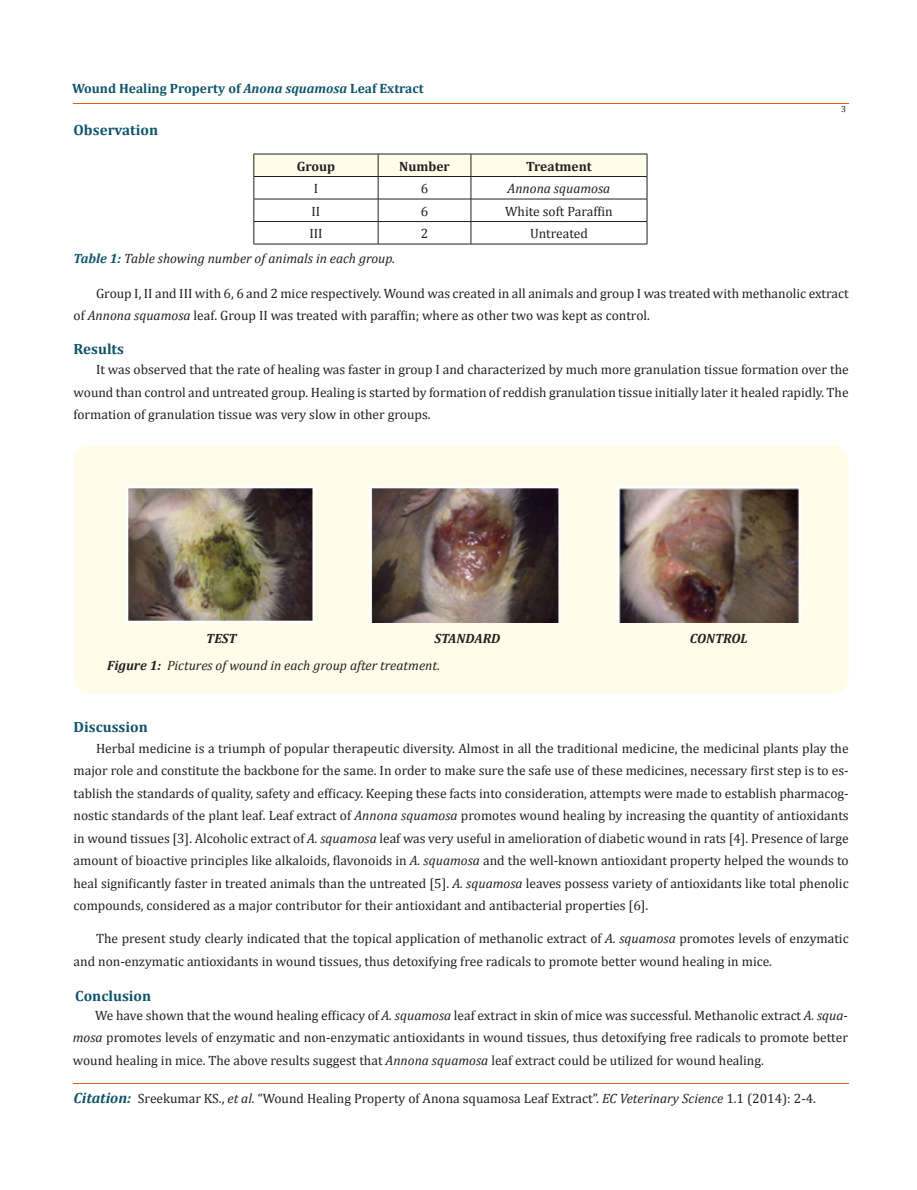
<style>
.page{position:relative;width:917px;height:1190px;background:#fff}
.page>*{position:absolute;margin:0;border:0;box-sizing:border-box;transform-origin:0 0}
.t1{font:700 14.85px "Cambria";color:#0e546a}
.t2{font:13.5px/22.5px "Cambria";color:#231f20;text-align:justify}
.t3{font:italic 13.5px "Cambria";color:#231f20}
.t4{font:700 13.5px "Cambria";color:#0e546a}
.t5{font:700 13.5px "Cambria";color:#231f20}
.t6{font:italic 700 13.5px "Cambria";color:#231f20}
.t7{font:9px "Cambria";color:#231f20}
.s1{font-style:italic}
.s2{font-weight:700;color:#0e546a}
.s3{font-weight:700}
.s4{font-weight:700;font-style:italic;font-size:14.85px;color:#0e546a}
</style>
<div class="page">
<hr style="left:74px;top:103px;width:774px;height:1px;background:#e05d1a">
<hr style="left:74px;top:1083px;width:774px;height:1px;background:#e05d1a">
<div style="left:77px;top:449px;width:767px;height:241px;background:#fffde9;border-radius:14px"></div>
<div style="left:74px;top:445px;width:774px;height:249px;border:8px solid #fffde9;border-radius:14px"></div>
<div style="left:253px;top:154px;width:393px;height:22px;background:#fffde9"></div>
<hr style="left:254px;top:154px;width:124px;height:1px;background:#231f20">
<hr style="left:378px;top:154px;width:93px;height:1px;background:#231f20">
<hr style="left:471px;top:154px;width:176px;height:1px;background:#231f20">
<hr style="left:254px;top:176px;width:124px;height:1px;background:#231f20">
<hr style="left:378px;top:176px;width:93px;height:1px;background:#231f20">
<hr style="left:471px;top:176px;width:176px;height:1px;background:#231f20">
<hr style="left:254px;top:199px;width:124px;height:1px;background:#231f20">
<hr style="left:378px;top:199px;width:93px;height:1px;background:#231f20">
<hr style="left:471px;top:199px;width:176px;height:1px;background:#231f20">
<hr style="left:254px;top:221px;width:124px;height:1px;background:#231f20">
<svg style="left:253px;top:154px;width:1px;height:90px"></svg>
<hr style="left:378px;top:221px;width:93px;height:1px;background:#231f20">
<svg style="left:378px;top:154px;width:1px;height:90px"></svg>
<hr style="left:471px;top:221px;width:176px;height:1px;background:#231f20">
<svg style="left:470px;top:154px;width:1px;height:90px"></svg>
<svg style="left:646px;top:154px;width:1px;height:90px"></svg>
<hr style="left:254px;top:244px;width:124px;height:1px;background:#231f20">
<hr style="left:378px;top:244px;width:93px;height:1px;background:#231f20">
<hr style="left:471px;top:244px;width:176px;height:1px;background:#231f20">
<img style="left:127px;top:486px;width:673px;height:136px">
<p class="t4" style="left:72px;top:79px;width:353px">Wound Healing Property of <span class="s1">Anona squamosa</span> Leaf Extract</p>
<p class="t1" style="left:74px;top:119px;width:86px">Observation</p>
<p class="t5" style="left:297px;top:156px;width:40px">Group</p>
<p class="t5" style="left:399px;top:156px;width:52px">Number</p>
<p class="t5" style="left:526px;top:156px;width:67px">Treatment</p>
<p class="t2" style="left:314px;top:177px;width:6px">I</p>
<p class="t2" style="left:421px;top:177px;width:9px">6</p>
<p class="t3" style="left:507px;top:179px;width:104px">Annona squamosa</p>
<p class="t2" style="left:311px;top:200px;width:10px">II</p>
<p class="t2" style="left:421px;top:200px;width:9px">6</p>
<p class="t2" style="left:505px;top:200px;width:109px">White soft Paraffin</p>
<p class="t2" style="left:309px;top:222px;width:15px">III</p>
<p class="t2" style="left:421px;top:222px;width:9px">2</p>
<p class="t2" style="left:530px;top:222px;width:59px">Untreated</p>
<p class="t3" style="left:74px;top:248px;width:323px"><span class="s2">Table 1:</span> Table showing number of animals in each group.</p>
<p class="t7" style="left:841px;top:104px;width:6px">3</p>
<p class="t2" style="left:74px;top:282px;width:776px;text-indent:22px">Group I, II and III with 6, 6 and 2 mice respectively. Wound was created in all animals and group I was treated with methanolic extract of <span class="s1">Annona squamosa</span> leaf. Group II was treated with paraffin; where as other two was kept as control.</p>
<p class="t1" style="left:74px;top:338px;width:52px">Results</p>
<p class="t2" style="left:74px;top:358px;width:776px;text-indent:22px">It was observed that the rate of healing was faster in group I and characterized by much more granulation tissue formation over the wound than control and untreated group. Healing is started by formation of reddish granulation tissue initially later it healed rapidly. The formation of granulation tissue was very slow in other groups.</p>
<p class="t6" style="left:206px;top:629px;width:32px">TEST</p>
<p class="t6" style="left:434px;top:629px;width:67px">STANDARD</p>
<p class="t6" style="left:689px;top:629px;width:60px">CONTROL</p>
<p class="t3" style="left:107px;top:656px;width:334px"><span class="s3">Figure 1:</span> Pictures of wound in each group after treatment.</p>
<p class="t1" style="left:74px;top:716px;width:76px">Discussion</p>
<p class="t2" style="left:74px;top:736px;width:776px;text-indent:22px">Herbal medicine is a triumph of popular therapeutic diversity. Almost in all the traditional medicine, the medicinal plants play the major role and constitute the backbone for the same. In order to make sure the safe use of these medicines, necessary first step is to es&shy;tablish the standards of quality, safety and efficacy. Keeping these facts into consideration, attempts were made to establish pharmacog&shy;nostic standards of the plant leaf. Leaf extract of <span class="s1">Annona squamosa</span> promotes wound healing by increasing the quantity of antioxidants in wound tissues [3]. Alcoholic extract of <span class="s1">A. squamosa</span> leaf was very useful in amelioration of diabetic wound in rats [4]. Presence of large amount of bioactive principles like alkaloids, flavonoids in <span class="s1">A. squamosa</span> and the well-known antioxidant property helped the wounds to heal significantly faster in treated animals than the untreated [5]. <span class="s1">A. squamosa</span> leaves possess variety of antioxidants like total phenolic compounds, considered as a major contributor for their antioxidant and antibacterial properties [6].</p>
<p class="t2" style="left:74px;top:927px;width:776px;text-indent:22px">The present study clearly indicated that the topical application of methanolic extract of <span class="s1">A. squamosa</span> promotes levels of enzymatic and non-enzymatic antioxidants in wound tissues, thus detoxifying free radicals to promote better wound healing in mice.</p>
<p class="t1" style="left:75px;top:985px;width:77px">Conclusion</p>
<p class="t2" style="left:73px;top:1003px;width:776px;text-indent:22px">We have shown that the wound healing efficacy of <span class="s1">A. squamosa</span> leaf extract in skin of mice was successful. Methanolic extract <span class="s1">A. squa&shy;mosa</span> promotes levels of enzymatic and non-enzymatic antioxidants in wound tissues, thus detoxifying free radicals to promote better wound healing in mice. The above results suggest that <span class="s1">Annona squamosa</span> leaf extract could be utilized for wound healing.</p>
<p class="t2" style="left:74px;top:1087px;width:744px"><span class="s4">Citation:</span> Sreekumar KS., <span class="s1">et al.</span> “Wound Healing Property of Anona squamosa Leaf Extract”. <span class="s1">EC Veterinary Science</span> 1.1 (2014): 2-4.</p>
</div>
